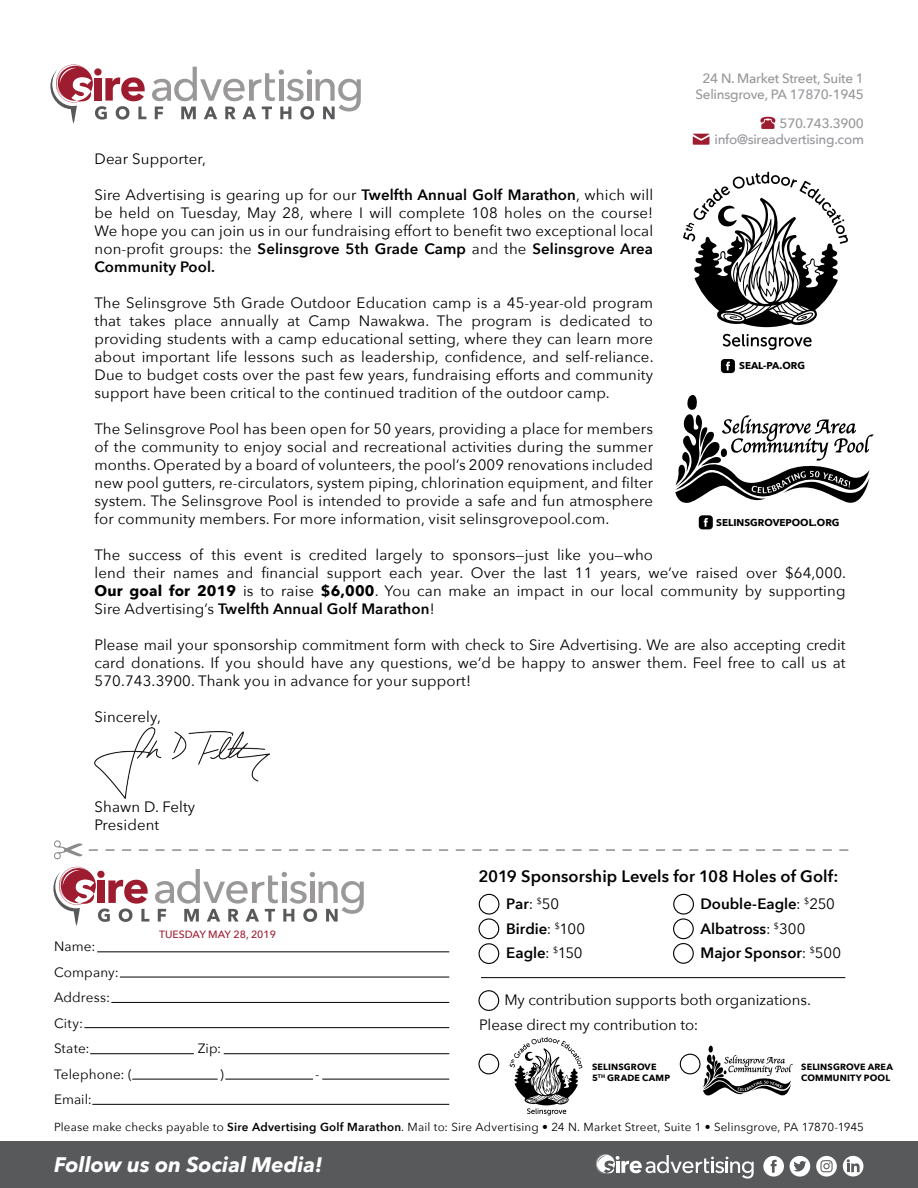
<style>
.page{position:relative;width:918px;height:1188px;background:#fff}
.page>*{position:absolute;margin:0;border:0;box-sizing:border-box;transform-origin:0 0}
.t1{font:italic 700 21px "Avenir Next";color:#fff}
.t2{font:600 16.5px "Avenir Next";letter-spacing:.005em;color:#000}
.t3{font:15px/18px "Avenir Next";letter-spacing:.01em;color:#000;text-align:justify}
.t4{font:600 15px/24.8px "Avenir Next";color:#000}
.t5{font:500 13.5px/16.5px "Avenir Next";letter-spacing:-.02em;color:#98969a;text-align:center}
.t6{font:13.5px/25.5px "Avenir Next";letter-spacing:.01em;color:#000}
.t7{font:11.7px "Avenir Next";letter-spacing:.015em;color:#000}
.t8{font:500 10.5px "Avenir Next";color:#9e1c30}
.t9{font:700 9.9px "Avenir Next";color:#000}
.t10{font:700 9px/10.5px "Avenir Next";letter-spacing:.02em;color:#000}
.s1{font-weight:600}
.s2{font-weight:700}
.s3{font-weight:400}
</style>
<div class="page">
<div style="left:0;top:1142px;width:918px;height:46px;background:#58595b"></div>
<div style="left:479px;top:894px;width:20px;height:21px;border:1px solid #000;border-radius:50%"></div>
<div style="left:479px;top:918px;width:20px;height:21px;border:1px solid #000;border-radius:50%"></div>
<div style="left:479px;top:943px;width:20px;height:21px;border:1px solid #000;border-radius:50%"></div>
<div style="left:673px;top:894px;width:21px;height:21px;border:1px solid #000;border-radius:50%"></div>
<div style="left:673px;top:918px;width:21px;height:21px;border:1px solid #000;border-radius:50%"></div>
<div style="left:673px;top:943px;width:21px;height:21px;border:1px solid #000;border-radius:50%"></div>
<div style="left:478px;top:990px;width:21px;height:21px;border:1px solid #000;border-radius:50%"></div>
<div style="left:680px;top:1054px;width:21px;height:20px;border:1px solid #000;border-radius:50%"></div>
<div style="left:478px;top:1054px;width:21px;height:20px;border:1px solid #000;border-radius:50%"></div>
<svg style="left:596px;top:1154px;width:158px;height:25px"></svg>
<svg style="left:50px;top:65px;width:96px;height:58px"></svg>
<svg style="left:152px;top:67px;width:209px;height:53px"></svg>
<svg style="left:53px;top:867px;width:96px;height:59px"></svg>
<svg style="left:155px;top:869px;width:209px;height:53px"></svg>
<svg style="left:760px;top:117px;width:16px;height:12px"></svg>
<svg style="left:693px;top:134px;width:16px;height:11px"></svg>
<img style="left:94px;top:728px;width:176px;height:71px">
<hr style="left:97px;top:951px;width:352px;height:1px;background:#000">
<hr style="left:111px;top:1002px;width:338px;height:1px;background:#000">
<hr style="left:481px;top:977px;width:364px;height:1px;background:#000">
<hr style="left:132px;top:1079px;width:86px;height:1px;background:#000">
<hr style="left:120px;top:977px;width:329px;height:1px;background:#000">
<hr style="left:90px;top:1053px;width:104px;height:1px;background:#000">
<hr style="left:84px;top:1027px;width:365px;height:1px;background:#000">
<hr style="left:92px;top:1104px;width:357px;height:1px;background:#000">
<hr style="left:224px;top:1053px;width:225px;height:1px;background:#000">
<hr style="left:225px;top:1079px;width:88px;height:1px;background:#000">
<hr style="left:322px;top:1079px;width:127px;height:1px;background:#000">
<div style="left:763px;top:1156px;width:21px;height:21px;background:#fff;border-radius:50%"></div>
<svg style="left:771px;top:1160px;width:6px;height:13px"></svg>
<div style="left:790px;top:1156px;width:20px;height:21px;background:#fff;border-radius:50%"></div>
<svg style="left:793px;top:1161px;width:13px;height:10px"></svg>
<svg style="left:816px;top:1156px;width:21px;height:21px"></svg>
<svg style="left:820px;top:1160px;width:13px;height:12px"></svg>
<div style="left:843px;top:1156px;width:20px;height:20px;background:#fff;border-radius:50%"></div>
<svg style="left:847px;top:1159px;width:13px;height:13px"></svg>
<div style="left:699px;top:515px;width:14px;height:14px;background:#000;border-radius:4px"></div>
<svg style="left:704px;top:518px;width:4px;height:9px"></svg>
<div style="left:721px;top:359px;width:14px;height:14px;background:#000;border-radius:4px"></div>
<svg style="left:726px;top:362px;width:4px;height:8px"></svg>
<svg style="left:675px;top:395px;width:199px;height:108px"></svg>
<svg style="left:703px;top:1046px;width:90px;height:50px"></svg>
<svg style="left:89px;top:849px;width:759px;height:2px"></svg>
<svg style="left:54px;top:840px;width:29px;height:19px"></svg>
<svg style="left:683px;top:172px;width:165px;height:155px"></svg>
<svg style="left:723px;top:334px;width:89px;height:16px"></svg>
<svg style="left:510px;top:1037px;width:72px;height:78px"></svg>
<p class="t5" style="left:695px;top:69px;width:170px">24 N. Market Street, Suite 1<br>Selinsgrove, PA 17870-1945</p>
<p class="t5" style="left:714px;top:114px;width:151px;text-align:right">570.743.3900 info@sireadvertising.com</p>
<p class="t3" style="left:94px;top:149px;width:113px">Dear Supporter,</p>
<p class="t3" style="left:94px;top:185px;width:560px">Sire Advertising is gearing up for our <span class="s1">Twelfth Annual Golf Marathon</span>, which will be held on Tuesday, May 28, where I will complete 108 holes on the course!<br>We hope you can join us in our fundraising effort to benefit two exceptional local non-profit groups: the <span class="s1">Selinsgrove 5th Grade Camp</span> and the <span class="s1">Selinsgrove Area Community Pool.</span></p>
<p class="t3" style="left:94px;top:293px;width:561px">The Selinsgrove 5th Grade Outdoor Education camp is a 45-year-old program that takes place annually at Camp Nawakwa. The program is dedicated to providing students with a camp educational setting, where they can learn more about important life lessons such as leadership, confidence, and self-reliance.<br>Due to budget costs over the past few years, fundraising efforts and community support have been critical to the continued tradition of the outdoor camp.</p>
<p class="t3" style="left:94px;top:419px;width:560px">The Selinsgrove Pool has been open for 50 years, providing a place for members of the community to enjoy social and recreational activities during the summer months. Operated by a board of volunteers, the pool’s 2009 renovations included new pool gutters, re-circulators, system piping, chlorination equipment, and filter system. The Selinsgrove Pool is intended to provide a safe and fun atmosphere for community members. For more information, visit selinsgrovepool.com.</p>
<p class="t3" style="left:94px;top:545px;width:753px;text-align:left">The success of this event is credited largely to sponsors—just like you—who<br>lend their names and financial support each year. Over the last 11 years, we’ve raised over $64,000.<br><span class="s2">Our goal for 2019</span> is to raise <span class="s2">$6,000</span>. You can make an impact in our local community by supporting Sire Advertising’s <span class="s1">Twelfth Annual Golf Marathon</span>!</p>
<p class="t3" style="left:94px;top:635px;width:753px">Please mail your sponsorship commitment form with check to Sire Advertising. We are also accepting credit card donations. If you should have any questions, we’d be happy to answer them. Feel free to call us at 570.743.3900. Thank you in advance for your support!</p>
<p class="t3" style="left:94px;top:707px;width:68px">Sincerely,</p>
<p class="t9" style="left:739px;top:357px;width:67px">SEAL-PA.ORG</p>
<p class="t9" style="left:716px;top:514px;width:125px">SELINSGROVEPOOL.ORG</p>
<p class="t3" style="left:94px;top:797px;width:102px">Shawn D. Felty<br>President</p>
<p class="t6" style="left:54px;top:933px;width:66px">Name:<br>Company:<br>Address:<br>City:<br>State:</p>
<p class="t8" style="left:159px;top:925px;width:119px">TUESDAY MAY 28, 2019</p>
<p class="t6" style="left:198px;top:1035px;width:25px">Zip:</p>
<p class="t6" style="left:54px;top:1061px;width:80px">Telephone: (</p>
<p class="t6" style="left:220px;top:1061px;width:6px">)</p>
<p class="t6" style="left:315px;top:1061px;width:6px">-</p>
<p class="t6" style="left:54px;top:1086px;width:39px">Email:</p>
<p class="t2" style="left:478px;top:862px;width:362px">2019 Sponsorship Levels for 108 Holes of Golf:</p>
<p class="t4" style="left:506px;top:891px;width:80px">Par<span class="s3">:</span> <sup>$</sup><span class="s3">50<br></span>Birdie<span class="s3">:</span> <sup>$</sup><span class="s3">100<br></span>Eagle<span class="s3">:</span> <sup>$</sup><span class="s3">150</span></p>
<p class="t3" style="left:479px;top:987px;width:333px;line-height:24.8px;text-indent:25px">My contribution supports both organizations.<br>Please direct my contribution to:</p>
<p class="t4" style="left:701px;top:891px;width:142px">Double-Eagle<span class="s3">:</span> <sup>$</sup><span class="s3">250<br></span>Albatross<span class="s3">:</span> <sup>$</sup><span class="s3">300<br></span>Major Sponsor<span class="s3">:</span> <sup>$</sup><span class="s3">500</span></p>
<p class="t10" style="left:592px;top:1062px;width:80px">SELINSGROVE<br>5<sup>TH</sup> GRADE CAMP</p>
<p class="t10" style="left:801px;top:1062px;width:93px">SELINSGROVE AREA<br>COMMUNITY POOL</p>
<p class="t7" style="left:54px;top:1118px;width:812px">Please make checks payable to <span class="s1">Sire Advertising Golf Marathon</span>. Mail to: Sire Advertising • 24 N. Market Street, Suite 1 • Selinsgrove, PA 17870-1945</p>
<h1 class="t1" style="left:54px;top:1146px;width:270px">Follow us on Social Media!</h1>
</div>
